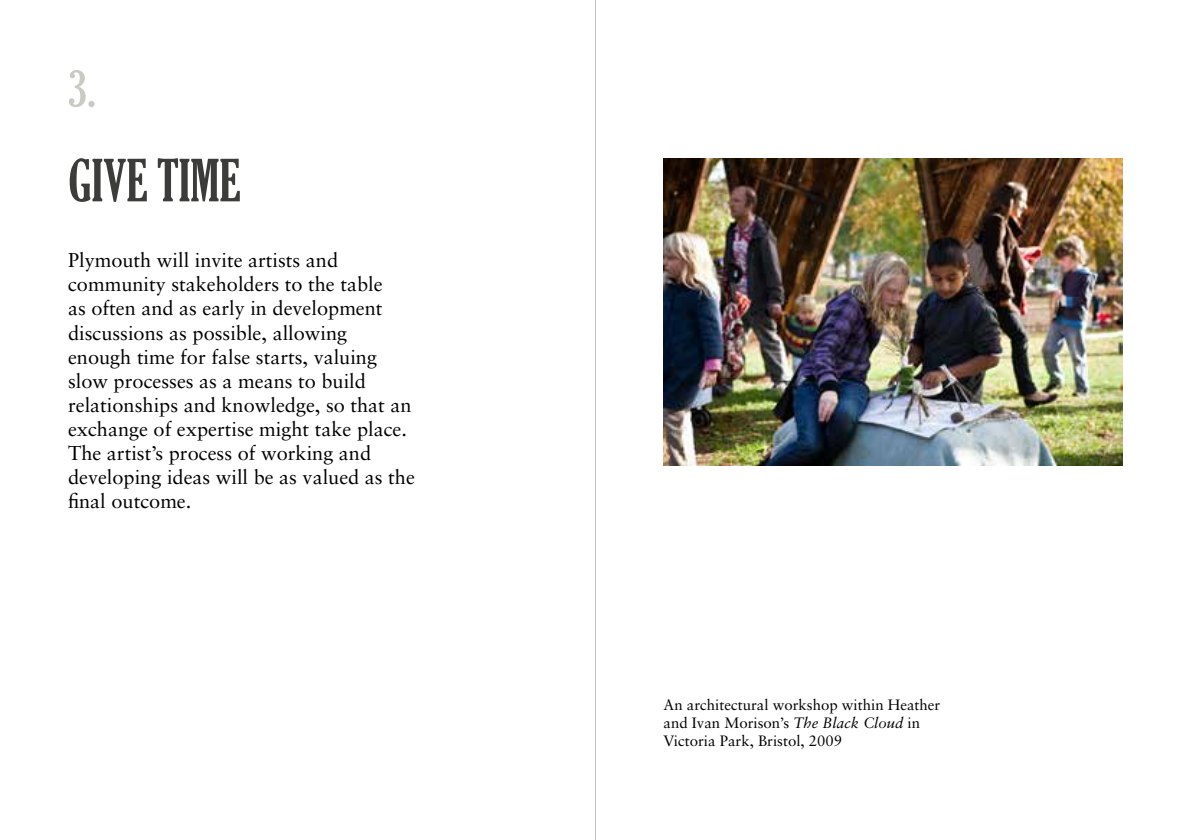
<style>
.page{position:relative;width:1191px;height:840px;background:#fff}
.page>*{position:absolute;margin:0;border:0;box-sizing:border-box;transform-origin:0 0}
.t1{font:extra-condensed 56px "Gloucester";color:#3c3c3b}
.t2{font:extra-condensed 50px "Gloucester";color:#c8cbc3}
.t3{font:20px/24px "Sabon";color:#000}
.t4{font:15px/18px "Sabon";color:#000}
.s1{font-style:italic}
</style>
<div class="page">
<hr style="left:595px;top:0;width:1px;height:839px;background:#c2c2c2">
<img style="left:663px;top:158px;width:460px;height:307px">
<h2 class="t2" style="left:68px;top:59px;width:29px">3.</h2>
<h1 class="t1" style="left:68px;top:148px;width:174px">GIVE TIME</h1>
<p class="t3" style="left:68px;top:248px;width:348px">Plymouth will invite artists and community stakeholders to the table<br>as often and as early in development discussions as possible, allowing enough time for false starts, valuing slow processes as a means to build relationships and knowledge, so that an exchange of expertise might take place.<br>The artist’s process of working and developing ideas will be as valued as the final outcome.</p>
<p class="t4" style="left:663px;top:695px;width:278px">An architectural workshop within Heather and Ivan Morison’s <span class="s1">The Black Cloud</span> in<br>Victoria Park, Bristol, 2009</p>
</div>
